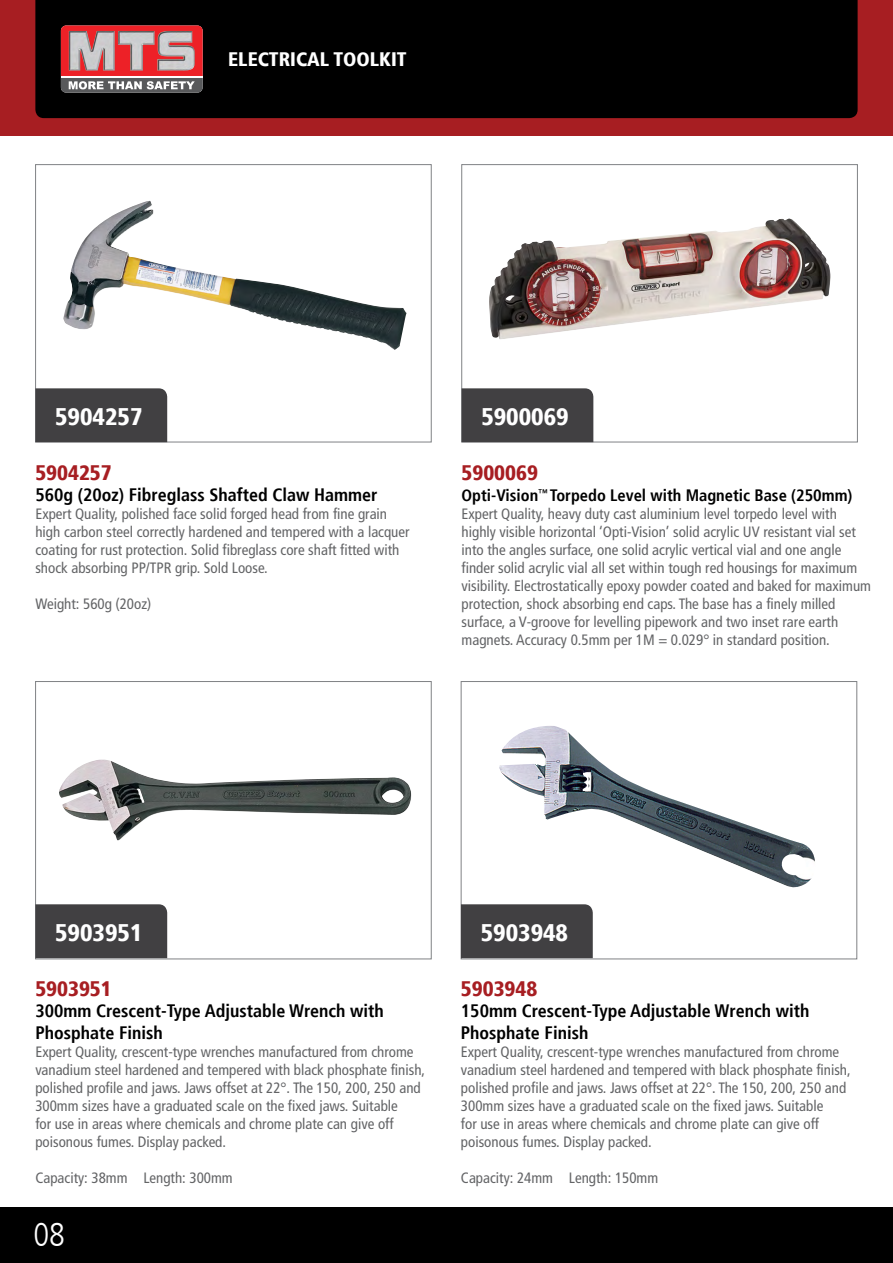
<style>
.page{position:relative;width:893px;height:1263px;background:#fff}
.page>*{position:absolute;margin:0;border:0;box-sizing:border-box;transform-origin:0 0}
.t1{font:300 condensed 33px "Frutiger LT";color:#fff}
.t2{font:900 condensed 24px "Frutiger";color:#fff}
.t3{font:900 condensed 21px "Frutiger";color:#a71e22}
.t4{font:900 condensed 19.5px "Frutiger";color:#fff}
.t5{font:700 condensed 18px/21.6px "Frutiger";color:#000}
.t6{font:700 condensed 16.5px "Frutiger";color:#000}
.t7{font:condensed 15px/18px "Frutiger LT";color:#636466}
</style>
<div class="page">
<div style="left:0;top:0;width:893px;height:136px;background:#a71e22"></div>
<div style="left:0;top:1208px;width:893px;height:55px;background:#000"></div>
<div style="left:35px;top:0;width:823px;height:118px;background:#000"></div>
<svg style="left:61px;top:26px;width:142px;height:67px;background:#b95255"></svg>
<img style="left:118px;top:31px;width:37px;height:40px">
<img style="left:157px;top:31px;width:38px;height:40px">
<img style="left:69px;top:31px;width:46px;height:40px">
<hr style="left:61px;top:76px;width:142px;height:2px;background:#fff">
<img style="left:59px;top:759px;width:353px;height:82px">
<div style="left:35px;top:681px;width:396px;height:278px;border:1px solid #808285"></div>
<div style="left:35px;top:904px;width:132px;height:54px;background:#414042"></div>
<img style="left:63px;top:201px;width:344px;height:149px">
<div style="left:35px;top:164px;width:396px;height:278px;border:1px solid #808285"></div>
<div style="left:35px;top:388px;width:132px;height:54px;background:#414042"></div>
<img style="left:499px;top:726px;width:316px;height:162px">
<div style="left:461px;top:681px;width:396px;height:278px;border:1px solid #808285"></div>
<div style="left:461px;top:904px;width:132px;height:54px;background:#414042"></div>
<img style="left:489px;top:218px;width:342px;height:121px">
<div style="left:462px;top:164px;width:396px;height:278px;border:1px solid #808285"></div>
<div style="left:462px;top:388px;width:131px;height:54px;background:#414042"></div>
<h3 class="t4" style="left:228px;top:48px;width:180px">ELECTRICAL TOOLKIT</h3>
<h2 class="t2" style="left:55px;top:402px;width:89px">5904257</h2>
<h3 class="t3" style="left:35px;top:460px;width:78px">5904257</h3>
<p class="t5" style="left:35px;top:484px;width:344px">560g (20oz) Fibreglass Shafted Claw Hammer</p>
<p class="t7" style="left:35px;top:505px;width:376px">Expert Quality, polished face solid forged head from fine grain high carbon steel correctly hardened and tempered with a lacquer coating for rust protection. Solid fibreglass core shaft fitted with shock absorbing PP/TPR grip. Sold Loose.</p>
<p class="t7" style="left:35px;top:595px;width:117px">Weight: 560g (20oz)</p>
<h2 class="t2" style="left:481px;top:402px;width:89px">5900069</h2>
<h3 class="t3" style="left:462px;top:460px;width:78px">5900069</h3>
<p class="t6" style="left:462px;top:486px;width:392px">Opti-Vision<sup>™</sup> Torpedo Level with Magnetic Base (250mm)</p>
<p class="t7" style="left:462px;top:505px;width:411px">Expert Quality, heavy duty cast aluminium level torpedo level with highly visible horizontal ‘Opti-Vision’ solid acrylic UV resistant vial set into the angles surface, one solid acrylic vertical vial and one angle finder solid acrylic vial all set within tough red housings for maximum visibility. Electrostatically epoxy powder coated and baked for maximum protection, shock absorbing end caps. The base has a finely milled surface, a V-groove for levelling pipework and two inset rare earth magnets. Accuracy 0.5mm per 1M = 0.029° in standard position.</p>
<h2 class="t2" style="left:55px;top:918px;width:89px">5903951</h2>
<h3 class="t3" style="left:35px;top:976px;width:78px">5903951</h3>
<p class="t5" style="left:35px;top:1000px;width:350px">300mm Crescent-Type Adjustable Wrench with<br>Phosphate Finish</p>
<p class="t7" style="left:35px;top:1043px;width:391px">Expert Quality, crescent-type wrenches manufactured from chrome vanadium steel hardened and tempered with black phosphate finish, polished profile and jaws. Jaws offset at 22°. The 150, 200, 250 and 300mm sizes have a graduated scale on the fixed jaws. Suitable<br>for use in areas where chemicals and chrome plate can give off poisonous fumes. Display packed.</p>
<p class="t7" style="left:35px;top:1169px;width:199px">Capacity: 38mm Length: 300mm</p>
<h1 class="t1" style="left:33px;top:1216px;width:33px">08</h1>
<h2 class="t2" style="left:481px;top:918px;width:89px">5903948</h2>
<h3 class="t3" style="left:461px;top:976px;width:78px">5903948</h3>
<p class="t5" style="left:461px;top:1000px;width:350px">150mm Crescent-Type Adjustable Wrench with<br>Phosphate Finish</p>
<p class="t7" style="left:461px;top:1043px;width:391px">Expert Quality, crescent-type wrenches manufactured from chrome vanadium steel hardened and tempered with black phosphate finish, polished profile and jaws. Jaws offset at 22°. The 150, 200, 250 and 300mm sizes have a graduated scale on the fixed jaws. Suitable<br>for use in areas where chemicals and chrome plate can give off poisonous fumes. Display packed.</p>
<p class="t7" style="left:461px;top:1169px;width:199px">Capacity: 24mm Length: 150mm</p>
</div>
